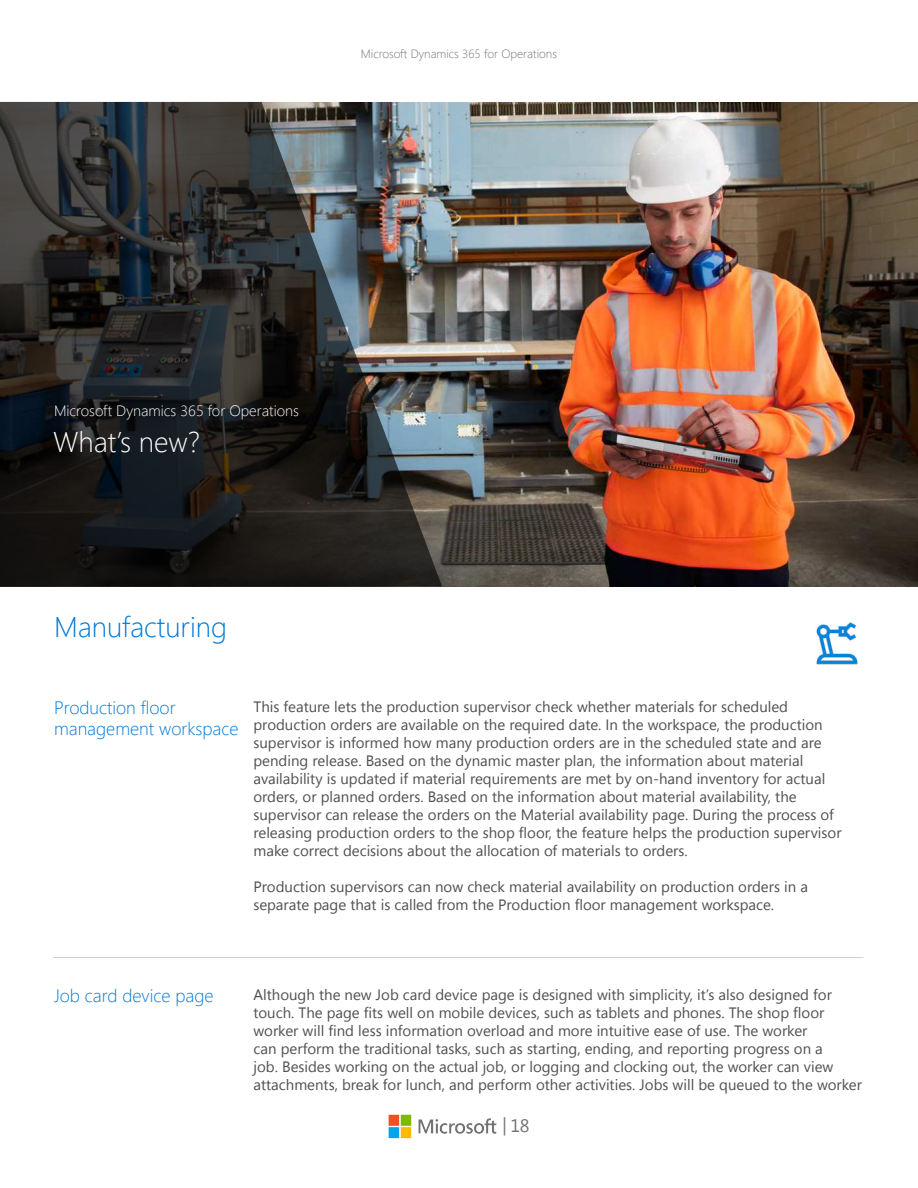
<style>
.page{position:relative;width:918px;height:1188px;background:#fff}
.page>*{position:absolute;margin:0;border:0;box-sizing:border-box;transform-origin:0 0}
.t1{font:300 28.5px "Segoe UI";color:#0078d7}
.t2{font:300 28.5px "Segoe UI";color:#fff}
.t3{font:300 18px/21.6px "Segoe UI";color:#0078d7}
.t4{font:18px "Segoe UI";color:#737373}
.t5{font:15px/18px "Segoe UI";color:#505050}
.t6{font:300 15px "Segoe UI";color:#fff}
.t7{font:300 12px "Segoe UI";color:#737373}
</style>
<div class="page">
<img style="left:388px;top:1114px;width:108px;height:24px">
<img style="left:442px;top:102px;width:476px;height:484px">
<img style="left:0;top:102px;width:442px;height:484px">
<hr style="left:53px;top:957px;width:810px;height:1px;background:#d2d2d2">
<img style="left:816px;top:622px;width:42px;height:43px">
<p class="t7" style="left:361px;top:49px;width:198px">Microsoft Dynamics 365 for Operations</p>
<p class="t6" style="left:54px;top:405px;width:247px">Microsoft Dynamics 365 for Operations</p>
<h1 class="t2" style="left:53px;top:430px;width:148px">What’s new?</h1>
<h1 class="t1" style="left:54px;top:616px;width:175px">Manufacturing</h1>
<p class="t3" style="left:54px;top:696px;width:186px">Production floor management workspace</p>
<p class="t5" style="left:254px;top:699px;width:590px">This feature lets the production supervisor check whether materials for scheduled production orders are available on the required date. In the workspace, the production supervisor is informed how many production orders are in the scheduled state and are pending release. Based on the dynamic master plan, the information about material availability is updated if material requirements are met by on-hand inventory for actual orders, or planned orders. Based on the information about material availability, the supervisor can release the orders on the Material availability page. During the process of releasing production orders to the shop floor, the feature helps the production supervisor make correct decisions about the allocation of materials to orders.</p>
<p class="t5" style="left:254px;top:879px;width:556px">Production supervisors can now check material availability on production orders in a separate page that is called from the Production floor management workspace.</p>
<p class="t3" style="left:54px;top:986px;width:161px">Job card device page</p>
<p class="t5" style="left:254px;top:987px;width:610px">Although the new Job card device page is designed with simplicity, it’s also designed for touch. The page fits well on mobile devices, such as tablets and phones. The shop floor worker will find less information overload and more intuitive ease of use. The worker<br>can perform the traditional tasks, such as starting, ending, and reporting progress on a<br>job. Besides working on the actual job, or logging and clocking out, the worker can view attachments, break for lunch, and perform other activities. Jobs will be queued to the worker</p>
<p class="t4" style="left:502px;top:1118px;width:29px">| 18</p>
</div>
